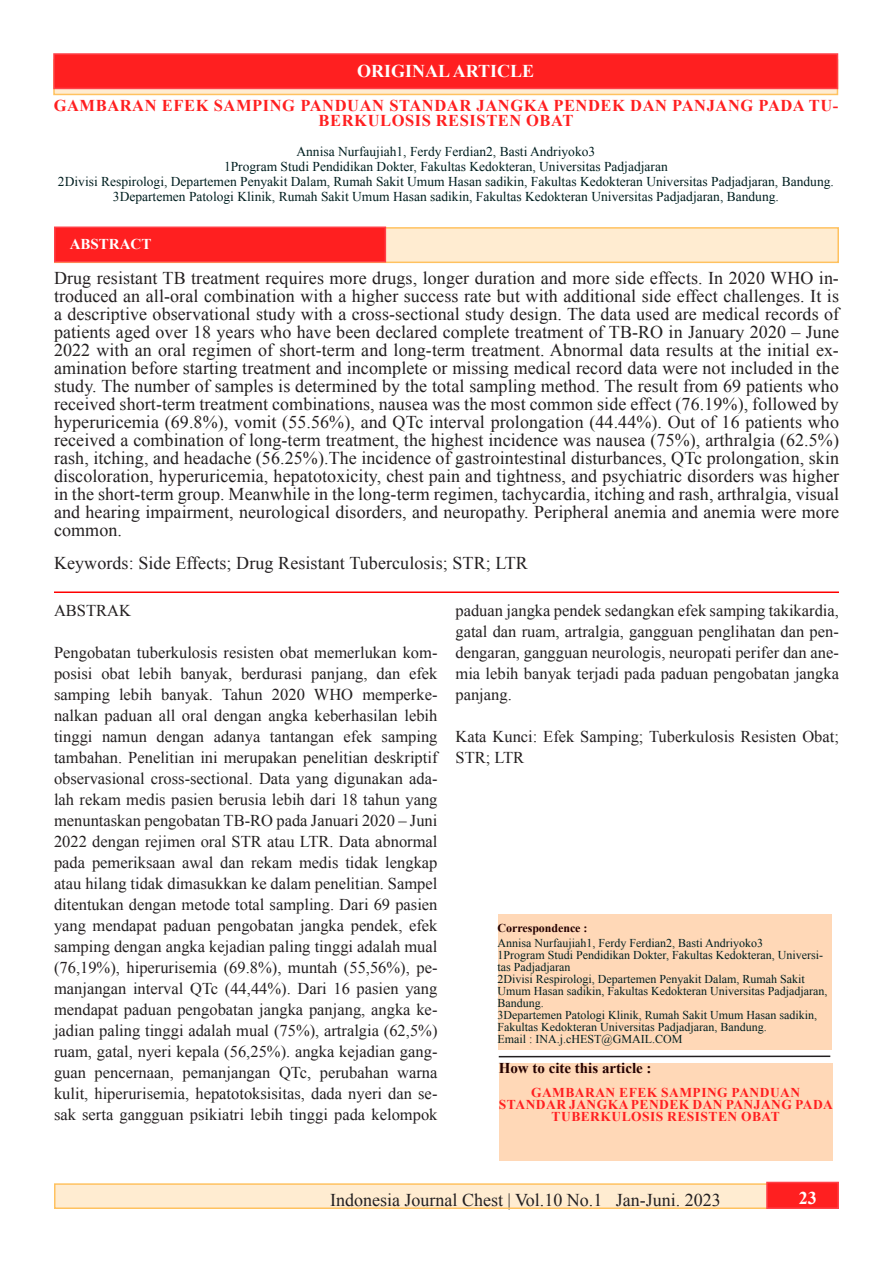
<style>
.page{position:relative;width:893px;height:1263px;background:#fff}
.page>*{position:absolute;margin:0;border:0;box-sizing:border-box;transform-origin:0 0}
.t1{font:18px/18px "Times New Roman";letter-spacing:.005em;color:#231f20;text-align:justify}
.t2{font:700 18px "Times New Roman";color:#fff}
.t3{font:16.5px/21px "Times New Roman";color:#231f20;text-align:justify}
.t4{font:700 16.5px/15px "Times New Roman";letter-spacing:.035em;color:#ff1f20;text-align:center}
.t5{font:700 15px "Times New Roman";color:#230000}
.t6{font:700 15px "Times New Roman";color:#fff}
.t7{font:13.5px "Times New Roman";color:#001f20}
.t8{font:700 13.5px/12px "Times New Roman";letter-spacing:.035em;color:#ff1f20;text-align:center}
.t9{font:12px/12px "Times New Roman";color:#001f20}
.t10{font:700 12px "Times New Roman";letter-spacing:-.005em;color:#230000}
</style>
<div class="page">
<div style="left:55px;top:1184px;width:783px;height:24px;background:#ffecd1"></div>
<div style="left:54px;top:1183px;width:785px;height:26px;border:2px solid #ffc260"></div>
<div style="left:766px;top:1182px;width:73px;height:27px;background:#ff1f20;border:2px solid #ff4047"></div>
<svg style="left:53px;top:89px;width:785px;height:6px;background:#ffdcb3"></svg>
<div style="left:54px;top:54px;width:783px;height:34px;background:#ff1f20"></div>
<div style="left:53px;top:53px;width:785px;height:36px;border:2px solid #ff4047"></div>
<div style="left:54px;top:227px;width:785px;height:36px;background:#ffecd1;border:2px solid #ffc260"></div>
<div style="left:55px;top:227px;width:330px;height:35px;background:#ff1f20"></div>
<div style="left:54px;top:226px;width:332px;height:36px;border:2px solid #ff4047"></div>
<hr style="left:54px;top:591px;width:785px;height:2px;background:#f00">
<div style="left:498px;top:914px;width:333px;height:136px;background:#ffd8b7"></div>
<div style="left:499px;top:1063px;width:333px;height:97px;background:#ffd8b7"></div>
<hr style="left:499px;top:1055px;width:331px;height:2px;background:#231f20">
<p class="t2" style="left:357px;top:58px;width:178px">ORIGINAL ARTICLE</p>
<p class="t4" style="left:54px;top:98px;width:786px">GAMBARAN EFEK SAMPING PANDUAN STANDAR JANGKA PENDEK DAN PANJANG PADA TU-<br>BERKULOSIS RESISTEN OBAT</p>
<p class="t7" style="left:296px;top:142px;width:300px">Annisa Nurfaujiah1, Ferdy Ferdian2, Basti Andriyoko3</p>
<p class="t7" style="left:224px;top:157px;width:445px">1Program Studi Pendidikan Dokter, Fakultas Kedokteran, Universitas Padjadjaran</p>
<p class="t7" style="left:58px;top:172px;width:777px">2Divisi Respirologi, Departemen Penyakit Dalam, Rumah Sakit Umum Hasan sadikin, Fakultas Kedokteran Universitas Padjadjaran, Bandung.</p>
<p class="t7" style="left:113px;top:187px;width:667px">3Departemen Patologi Klinik, Rumah Sakit Umum Hasan sadikin, Fakultas Kedokteran Universitas Padjadjaran, Bandung.</p>
<p class="t6" style="left:70px;top:233px;width:83px">ABSTRACT</p>
<p class="t1" style="left:54px;top:268px;width:787px">Drug resistant TB treatment requires more drugs, longer duration and more side effects. In 2020 WHO in&shy;troduced an all-oral combination with a higher success rate but with additional side effect challenges. It is a descriptive observational study with a cross-sectional study design. The data used are medical records of patients aged over 18 years who have been declared complete treatment of TB-RO in January 2020 – June 2022 with an oral regimen of short-term and long-term treatment. Abnormal data results at the initial ex&shy;amination before starting treatment and incomplete or missing medical record data were not included in the study. The number of samples is determined by the total sampling method. The result from 69 patients who received short-term treatment combinations, nausea was the most common side effect (76.19%), followed by hyperuricemia (69.8%), vomit (55.56%), and QTc interval prolongation (44.44%). Out of 16 patients who received a combination of long-term treatment, the highest incidence was nausea (75%), arthralgia (62.5%) rash, itching, and headache (56.25%).The incidence of gastrointestinal disturbances, QTc prolongation, skin discoloration, hyperuricemia, hepatotoxicity, chest pain and tightness, and psychiatric disorders was higher in the short-term group. Meanwhile in the long-term regimen, tachycardia, itching and rash, arthralgia, visual and hearing impairment, neurological disorders, and neuropathy. Peripheral anemia and anemia were more common.</p>
<p class="t1" style="left:54px;top:553px;width:475px">Keywords: Side Effects; Drug Resistant Tuberculosis; STR; LTR</p>
<p class="t3" style="left:54px;top:600px;width:79px">ABSTRAK</p>
<p class="t3" style="left:54px;top:642px;width:385px">Pengobatan tuberkulosis resisten obat memerlukan kom&shy;posisi obat lebih banyak, berdurasi panjang, dan efek samping lebih banyak. Tahun 2020 WHO memperke&shy;nalkan paduan all oral dengan angka keberhasilan lebih tinggi namun dengan adanya tantangan efek samping tambahan. Penelitian ini merupakan penelitian deskriptif observasional cross-sectional. Data yang digunakan ada&shy;lah rekam medis pasien berusia lebih dari 18 tahun yang menuntaskan pengobatan TB-RO pada Januari 2020 – Juni 2022 dengan rejimen oral STR atau LTR. Data abnormal pada pemeriksaan awal dan rekam medis tidak lengkap atau hilang tidak dimasukkan ke dalam penelitian. Sampel ditentukan dengan metode total sampling. Dari 69 pasien yang mendapat paduan pengobatan jangka pendek, efek samping dengan angka kejadian paling tinggi adalah mual (76,19%), hiperurisemia (69.8%), muntah (55,56%), pe&shy;manjangan interval QTc (44,44%). Dari 16 pasien yang mendapat paduan pengobatan jangka panjang, angka ke&shy;jadian paling tinggi adalah mual (75%), artralgia (62,5%) ruam, gatal, nyeri kepala (56,25%). angka kejadian gang&shy;guan pencernaan, pemanjangan QTc, perubahan warna kulit, hiperurisemia, hepatotoksisitas, dada nyeri dan se&shy;sak serta gangguan psikiatri lebih tinggi pada kelompok</p>
<p class="t3" style="left:455px;top:600px;width:385px">paduan jangka pendek sedangkan efek samping takikardia, gatal dan ruam, artralgia, gangguan penglihatan dan pen&shy;dengaran, gangguan neurologis, neuropati perifer dan ane&shy;mia lebih banyak terjadi pada paduan pengobatan jangka panjang.</p>
<p class="t3" style="left:455px;top:726px;width:385px">Kata Kunci: Efek Samping; Tuberkulosis Resisten Obat;<br>STR; LTR</p>
<p class="t10" style="left:498px;top:919px;width:91px">Correspondence :</p>
<p class="t9" style="left:498px;top:936px;width:267px">Annisa Nurfaujiah1, Ferdy Ferdian2, Basti Andriyoko3</p>
<p class="t9" style="left:498px;top:948px;width:327px">1Program Studi Pendidikan Dokter, Fakultas Kedokteran, Universi&shy;tas Padjadjaran</p>
<p class="t9" style="left:498px;top:972px;width:331px">2Divisi Respirologi, Departemen Penyakit Dalam, Rumah Sakit<br>Umum Hasan sadikin, Fakultas Kedokteran Universitas Padjadjaran,<br>Bandung.</p>
<p class="t9" style="left:498px;top:1008px;width:321px">3Departemen Patologi Klinik, Rumah Sakit Umum Hasan sadikin,<br>Fakultas Kedokteran Universitas Padjadjaran, Bandung.</p>
<p class="t9" style="left:498px;top:1032px;width:186px">Email : INA.j.cHEST@GMAIL.COM</p>
<p class="t5" style="left:499px;top:1057px;width:154px">How to cite this article :</p>
<p class="t8" style="left:531px;top:1086px;width:271px">GAMBARAN EFEK SAMPING PANDUAN</p>
<p class="t8" style="left:499px;top:1098px;width:335px">STANDAR JANGKA PENDEK DAN PANJANG PADA<br>TUBERKULOSIS RESISTEN OBAT</p>
<p class="t1" style="left:330px;top:1191px;width:392px">Indonesia Journal Chest | Vol.10 No.1 Jan-Juni. 2023</p>
<p class="t2" style="left:799px;top:1185px;width:19px">23</p>
<p class="t2" style="left:789px;top:1186px;width:19px">23</p>
</div>
